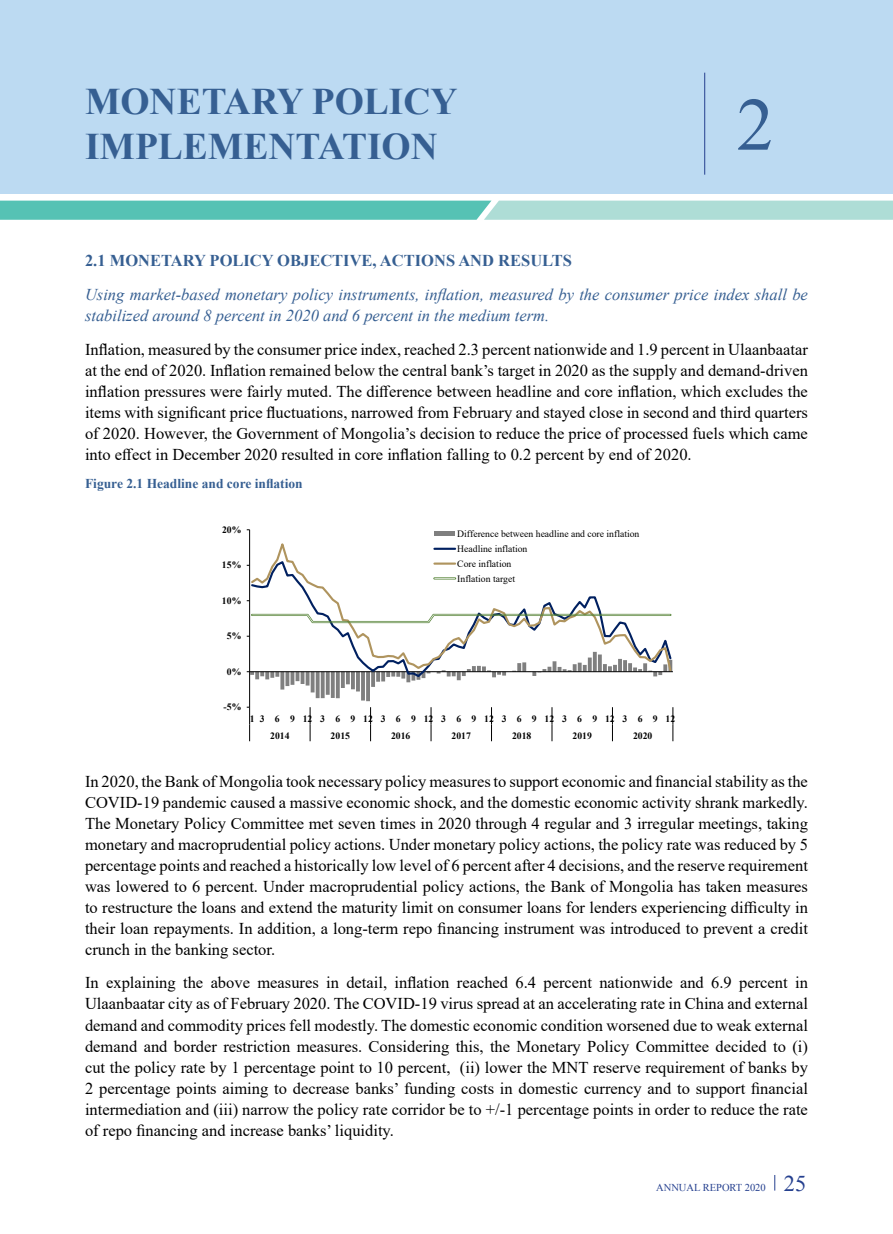
<style>
.page{position:relative;width:893px;height:1234px;background:#fff}
.page>*{position:absolute;margin:0;border:0;box-sizing:border-box;transform-origin:0 0}
.t1{font:75px "Mogul Times New Roman";color:#365f92}
.t2{font:700 37.5px/45px "Mogul Times New Roman";color:#365f92}
.t3{font:16.5px/21px "Times New Roman";color:#000;text-align:justify}
.t4{font:italic 16.5px/21px "Times New Roman";color:#365f92}
.t5{font:700 16.5px "Times New Roman";color:#365f92}
.t6{font:700 13.5px "Times New Roman";color:#365f92}
.t7{font:10.5px "Mogul Times New Roman";color:#25408f}
.t8{font:9.75px/14.9px "Times New Roman";color:#000}
.t9{font:700 9.75px "Times New Roman";color:#000}
.t10{font:700 9.75px/17.2px "Times New Roman";letter-spacing:.81em;color:#000}
.s1{font-size:22.5px}
</style>
<div class="page">
<svg style="left:774px;top:1175px;width:1px;height:15px"></svg>
<svg style="left:0;top:200px;width:893px;height:20px;background:#84d0c6"></svg>
<div style="left:1px;top:0;width:892px;height:193px;background:#bcdaf2"></div>
<hr style="left:704px;top:73px;width:1px;height:102px;background:#25408f">
<svg style="left:246px;top:529px;width:428px;height:213px"></svg>
<h2 class="t2" style="left:85px;top:78px;width:373px">MONETARY POLICY<br>IMPLEMENTATION</h2>
<h1 class="t1" style="left:736px;top:74px;width:39px">2</h1>
<p class="t5" style="left:85px;top:249px;width:78px">2.1 MONETAR</p>
<p class="t5" style="left:194px;top:249px;width:128px">Y POLICY OBJECT</p>
<p class="t5" style="left:343px;top:249px;width:50px">IVE, ACT</p>
<p class="t5" style="left:415px;top:249px;width:95px">IONS AND RES</p>
<p class="t5" style="left:530px;top:249px;width:23px">ULTS</p>
<p class="t4" style="left:85px;top:284px;width:724px">Using market-based monetary policy instruments, inflation, measured by the consumer price index shall be stabilized around 8 percent in 2020 and 6 percent in the medium term.</p>
<p class="t3" style="left:85px;top:338px;width:724px">Inflation, measured by the consumer price index, reached 2.3 percent nationwide and 1.9 percent in Ulaanbaatar at the end of 2020. Inflation remained below the central bank’s target in 2020 as the supply and demand-driven inflation pressures were fairly muted. The difference between headline and core inflation, which excludes the items with significant price fluctuations, narrowed from February and stayed close in second and third quarters of 2020. However, the Government of Mongolia’s decision to reduce the price of processed fuels which came into effect in December 2020 resulted in core inflation falling to 0.2 percent by end of 2020.</p>
<p class="t6" style="left:85px;top:473px;width:219px">Figure 2.1 Headline and core inflation</p>
<p class="t9" style="left:222px;top:522px;width:21px">20%</p>
<p class="t9" style="left:222px;top:558px;width:21px">15%</p>
<p class="t9" style="left:222px;top:593px;width:21px">10%</p>
<p class="t8" style="left:457px;top:526px;width:184px">Difference between headline and core inflation<br>Headline inflation<br>Core inflation<br>Inflation target</p>
<p class="t9" style="left:227px;top:629px;width:16px">5%</p>
<p class="t9" style="left:227px;top:664px;width:16px">0%</p>
<p class="t9" style="left:224px;top:699px;width:19px">-5%</p>
<p class="t10" style="left:270px;top:709px;width:407px;text-indent:-20px">13 6 9123 6 9123 6 9123 6 9123 6 9123 6 9123 6 912<br>2014</p>
<p class="t9" style="left:331px;top:728px;width:21px">2015</p>
<p class="t9" style="left:391px;top:728px;width:21px">2016</p>
<p class="t9" style="left:452px;top:728px;width:21px">2017</p>
<p class="t9" style="left:512px;top:728px;width:21px">2018</p>
<p class="t9" style="left:572px;top:728px;width:21px">2019</p>
<p class="t9" style="left:633px;top:728px;width:21px">2020</p>
<p class="t3" style="left:85px;top:769px;width:724px">In 2020, the Bank of Mongolia took necessary policy measures to support economic and financial stability as the COVID-19 pandemic caused a massive economic shock, and the domestic economic activity shrank markedly.<br>The Monetary Policy Committee met seven times in 2020 through 4 regular and 3 irregular meetings, taking monetary and macroprudential policy actions. Under monetary policy actions, the policy rate was reduced by 5 percentage points and reached a historically low level of 6 percent after 4 decisions, and the reserve requirement was lowered to 6 percent. Under macroprudential policy actions, the Bank of Mongolia has taken measures to restructure the loans and extend the maturity limit on consumer loans for lenders experiencing difficulty in their loan repayments. In addition, a long-term repo financing instrument was introduced to prevent a credit crunch in the banking sector.</p>
<p class="t3" style="left:85px;top:971px;width:724px">In explaining the above measures in detail, inflation reached 6.4 percent nationwide and 6.9 percent in Ulaanbaatar city as of February 2020. The COVID-19 virus spread at an accelerating rate in China and external demand and commodity prices fell modestly. The domestic economic condition worsened due to weak external demand and border restriction measures. Considering this, the Monetary Policy Committee decided to (i) cut the policy rate by 1 percentage point to 10 percent, (ii) lower the MNT reserve requirement of banks by 2 percentage points aiming to decrease banks’ funding costs in domestic currency and to support financial intermediation and (iii) narrow the policy rate corridor be to +/-1 percentage points in order to reduce the rate of repo financing and increase banks’ liquidity.</p>
<p class="t7" style="left:656px;top:1179px;width:152px">ANNUAL REPORT 2020 <span class="s1">25</span></p>
</div>
